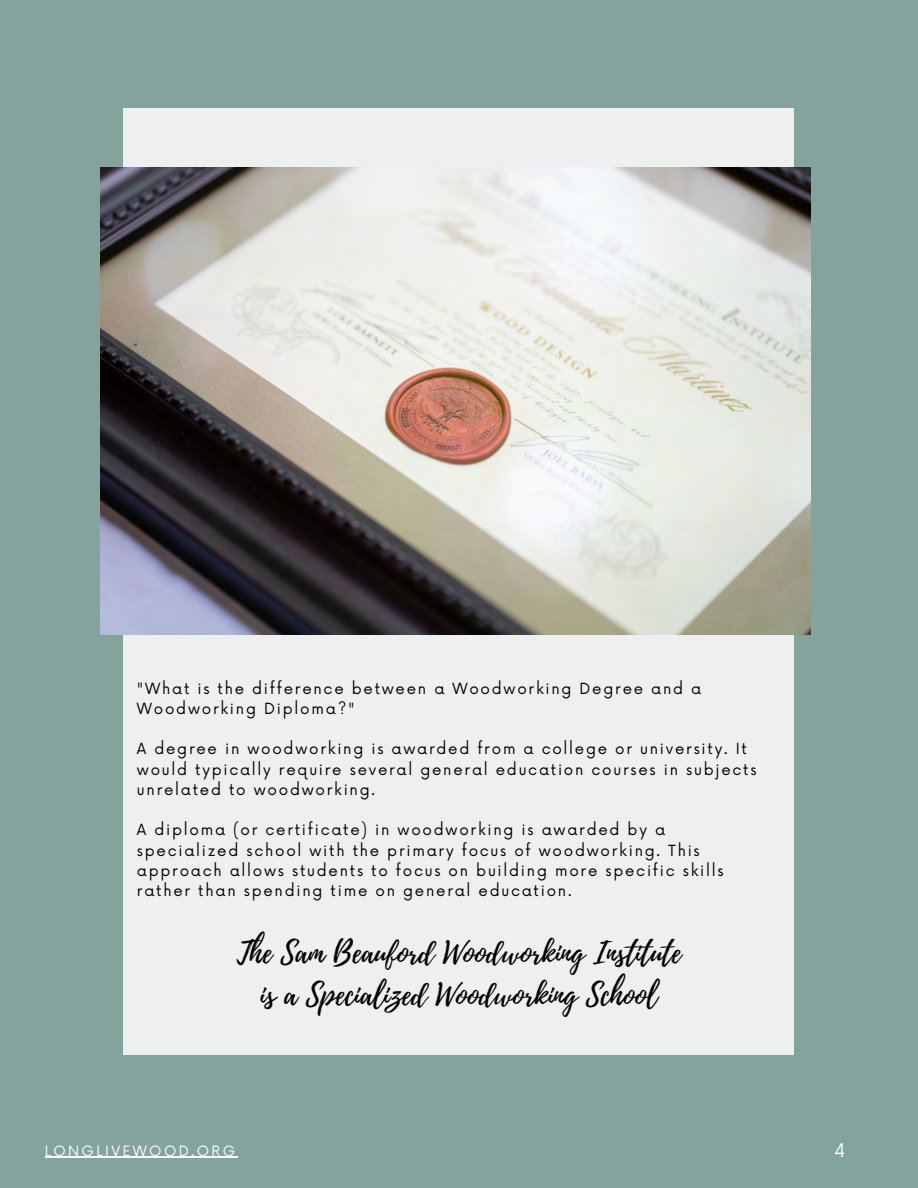
<style>
.page{position:relative;width:918px;height:1188px;background:#83a39c}
.page>*{position:absolute;margin:0;border:0;box-sizing:border-box;transform-origin:0 0}
.t1{font:30px "Playlist Script";color:#000}
.t2{font:18.3px "Now";color:#fff}
.t3{font:15px/20.2px "Now";letter-spacing:.115em;color:#000}
.t4{font:13.8px "Now";letter-spacing:.17em;color:#fff}
</style>
<div class="page">
<div style="left:123px;top:109px;width:670px;height:946px;background:#edf0ef"></div>
<img style="left:101px;top:167px;width:709px;height:467px">
<hr style="left:45px;top:1157px;width:193px;height:1px;background:#fff">
<p class="t3" style="left:137px;top:679px;width:566px">"What is the difference between a Woodworking Degree and a<br>Woodworking Diploma?"</p>
<p class="t3" style="left:137px;top:740px;width:621px">A degree in woodworking is awarded from a college or university. It would typically require several general education courses in subjects unrelated to woodworking.</p>
<p class="t3" style="left:137px;top:821px;width:588px">A diploma (or certificate) in woodworking is awarded by a specialized school with the primary focus of woodworking. This approach allows students to focus on building more specific skills rather than spending time on general education.</p>
<p class="t1" style="left:237px;top:932px;width:446px">The Sam Beauford Woodworking Institute</p>
<p class="t1" style="left:261px;top:973px;width:398px">is a Specialized Woodworking School</p>
<p class="t4" style="left:45px;top:1143px;width:192px">LONGLIVEWOOD.ORG</p>
<p class="t2" style="left:834px;top:1140px;width:13px">4</p>
</div>
